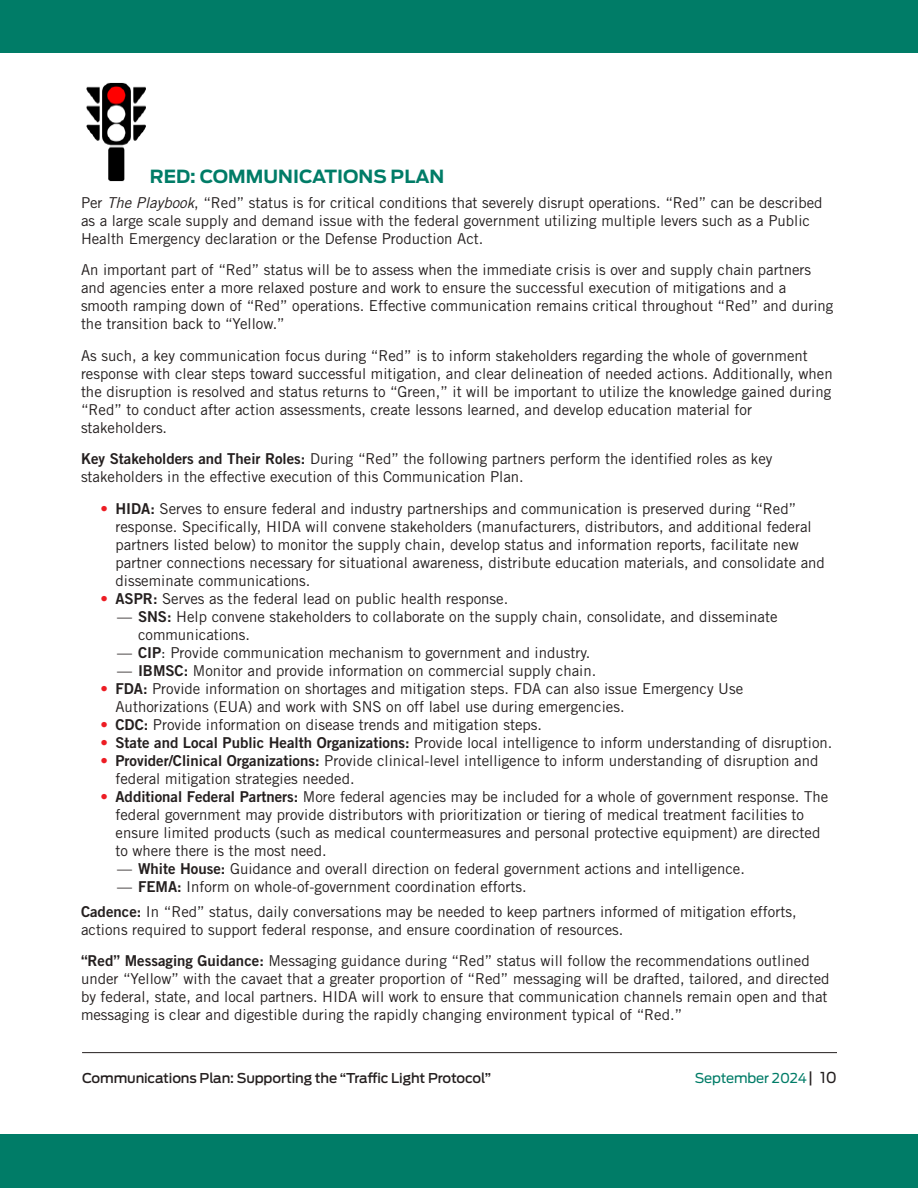
<style>
.page{position:relative;width:918px;height:1188px;background:#fff}
.page>*{position:absolute;margin:0;border:0;box-sizing:border-box;transform-origin:0 0}
.t1{font:700 18px "Antenna";color:#007c67}
.t2{font:15px/18px "Trade Gothic LT Std";color:#241f1f}
.t3{font:500 13.5px "Antenna";letter-spacing:-.01em;color:#241f1f}
.t4{font:13.5px "Antenna";letter-spacing:-.01em;color:#007c67}
.s1{font-style:italic}
.s2{font-family:"Trade Gothic LT Std Bd 2"}
.s3{color:#ed1d24}
.s4{font-size:15px;color:#241f1f}
</style>
<div class="page">
<hr style="left:82px;top:1052px;width:755px;height:1px;background:#241f1f">
<div style="left:0;top:0;width:918px;height:52px;background:#007c67"></div>
<div style="left:0;top:1135px;width:918px;height:53px;background:#007c67"></div>
<img style="left:86px;top:82px;width:60px;height:100px">
<p class="t1" style="left:150px;top:164px;width:296px">RED: COMMUNICATIONS PLAN</p>
<p class="t2" style="left:81px;top:193px;width:743px">Per <span class="s1">The Playbook</span>, “Red” status is for critical conditions that severely disrupt operations. “Red” can be described as a large scale supply and demand issue with the federal government utilizing multiple levers such as a Public<br>Health Emergency declaration or the Defense Production Act.</p>
<p class="t2" style="left:81px;top:261px;width:754px">An important part of “Red” status will be to assess when the immediate crisis is over and supply chain partners and agencies enter a more relaxed posture and work to ensure the successful execution of mitigations and a smooth ramping down of “Red” operations. Effective communication remains critical throughout “Red” and during the transition back to “Yellow.”</p>
<p class="t2" style="left:81px;top:346px;width:753px">As such, a key communication focus during “Red” is to inform stakeholders regarding the whole of government response with clear steps toward successful mitigation, and clear delineation of needed actions. Additionally, when the disruption is resolved and status returns to “Green,” it will be important to utilize the knowledge gained during “Red” to conduct after action assessments, create lessons learned, and develop education material for stakeholders.</p>
<p class="t2" style="left:81px;top:450px;width:693px"><span class="s2">Key Stakeholders and Their Roles:</span> During “Red” the following partners perform the identified roles as key stakeholders in the effective execution of this Communication Plan.</p>
<p class="t2" style="left:116px;top:499px;width:711px;text-indent:-15px"><span class="s3">•</span> <span class="s2">HIDA:</span> Serves to ensure federal and industry partnerships and communication is preserved during “Red” response. Specifically, HIDA will convene stakeholders (manufacturers, distributors, and additional federal partners listed below) to monitor the supply chain, develop status and information reports, facilitate new partner connections necessary for situational awareness, distribute education materials, and consolidate and disseminate communications.</p>
<p class="t2" style="left:100px;top:589px;width:409px"><span class="s3">•</span> <span class="s2">ASPR:</span> Serves as the federal lead on public health response.</p>
<p class="t2" style="left:138px;top:607px;width:641px;text-indent:-21px">— <span class="s2">SNS:</span> Help convene stakeholders to collaborate on the supply chain, consolidate, and disseminate communications.</p>
<p class="t2" style="left:117px;top:643px;width:475px">— <span class="s2">CIP</span>: Provide communication mechanism to government and industry.</p>
<p class="t2" style="left:117px;top:661px;width:481px">— <span class="s2">IBMSC:</span> Monitor and provide information on commercial supply chain.</p>
<p class="t2" style="left:116px;top:679px;width:629px;text-indent:-15px"><span class="s3">•</span> <span class="s2">FDA:</span> Provide information on shortages and mitigation steps. FDA can also issue Emergency Use<br>Authorizations (EUA) and work with SNS on off label use during emergencies.</p>
<p class="t2" style="left:100px;top:715px;width:443px"><span class="s3">•</span> <span class="s2">CDC:</span> Provide information on disease trends and mitigation steps.</p>
<p class="t2" style="left:100px;top:733px;width:734px"><span class="s3">•</span> <span class="s2">State and Local Public Health Organizations:</span> Provide local intelligence to inform understanding of disruption.</p>
<p class="t2" style="left:116px;top:751px;width:704px;text-indent:-15px"><span class="s3">•</span> <span class="s2">Provider/Clinical Organizations:</span> Provide clinical-level intelligence to inform understanding of disruption and federal mitigation strategies needed.</p>
<p class="t2" style="left:116px;top:787px;width:714px;text-indent:-15px"><span class="s3">•</span> <span class="s2">Additional Federal Partners:</span> More federal agencies may be included for a whole of government response. The federal government may provide distributors with prioritization or tiering of medical treatment facilities to ensure limited products (such as medical countermeasures and personal protective equipment) are directed to where there is the most need.</p>
<p class="t2" style="left:117px;top:859px;width:630px">— <span class="s2">White House:</span> Guidance and overall direction on federal government actions and intelligence.</p>
<p class="t2" style="left:81px;top:874px;width:717px;line-height:24.8px;text-indent:36px">— <span class="s2">FEMA:</span> Inform on whole-of-government coordination efforts.<br><span class="s2">Cadence:</span> In “Red” status, daily conversations may be needed to keep partners informed of mitigation efforts,</p>
<p class="t2" style="left:81px;top:913px;width:730px;line-height:31.5px">actions required to support federal response, and ensure coordination of resources.<br><span class="s2">“Red” Messaging Guidance:</span> Messaging guidance during “Red” status will follow the recommendations outlined</p>
<p class="t2" style="left:81px;top:970px;width:750px">under “Yellow” with the cavaet that a greater proportion of “Red” messaging will be drafted, tailored, and directed by federal, state, and local partners. HIDA will work to ensure that communication channels remain open and that messaging is clear and digestible during the rapidly changing environment typical of “Red.”</p>
<p class="t3" style="left:82px;top:1069px;width:411px">Communications Plan: Supporting the “Traffic Light Protocol”</p>
<p class="t4" style="left:695px;top:1069px;width:144px">September 2024<span class="s4">| 10</span></p>
</div>
